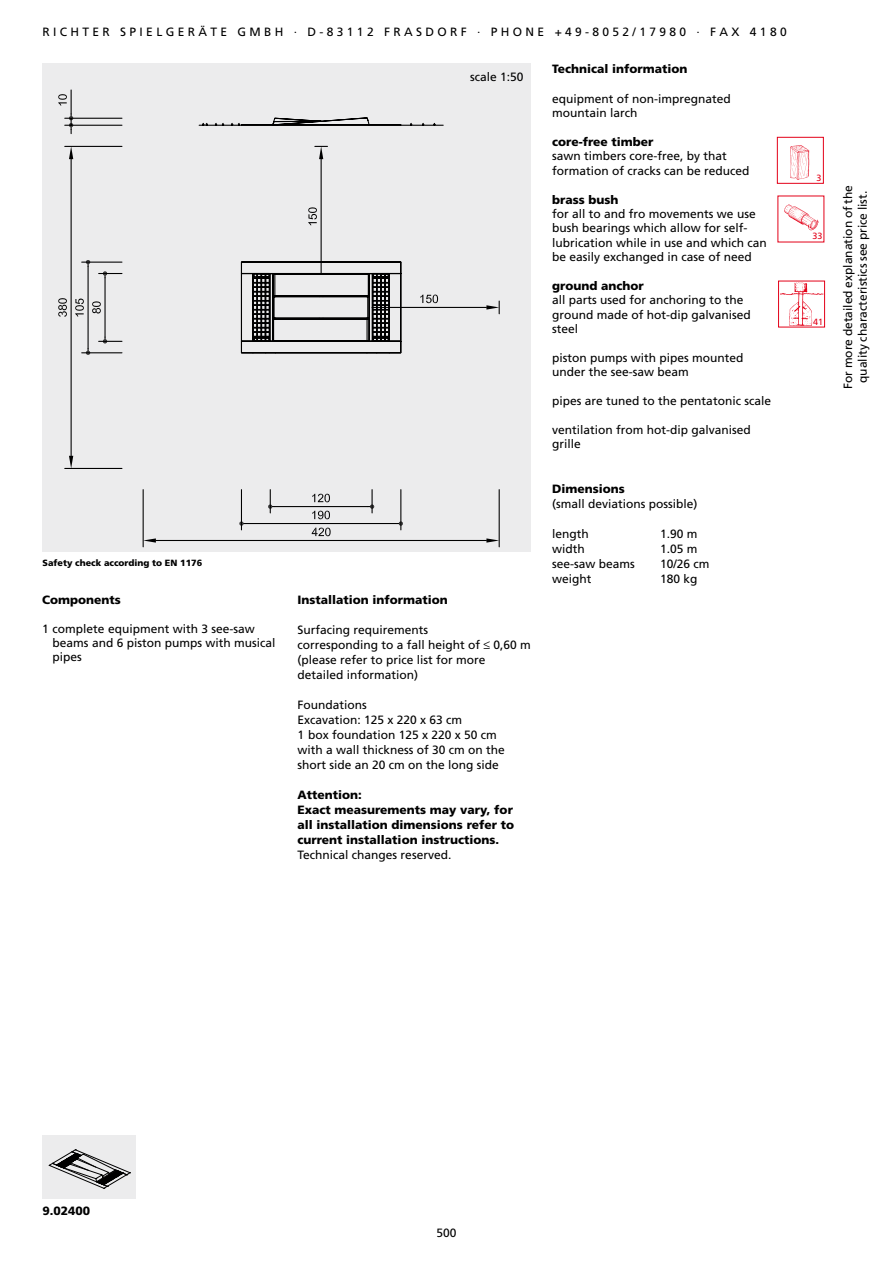
<style>
.page{position:relative;width:893px;height:1263px;background:#fff}
.page>*{position:absolute;margin:0;border:0;box-sizing:border-box;transform-origin:0 0}
.t1{font:12px/14.4px "Frutiger LT";color:#000}
.t2{font:900 12px/15px "Frutiger LT";color:#000}
.t3{font:12px "Frutiger LT";letter-spacing:.28em;color:#000}
.t4{font:900 9px "Frutiger LT";color:#000}
.t5{font:9px "Frutiger LT";color:#e30018}
.s1{font-family:"Script MT Bold"}
</style>
<div class="page">
<div style="left:777px;top:137px;width:47px;height:47px;border:1px solid #e30018"></div>
<img style="left:790px;top:145px;width:20px;height:34px">
<img style="left:784px;top:204px;width:35px;height:27px">
<div style="left:778px;top:281px;width:47px;height:46px;border:1px solid #e30018"></div>
<img style="left:780px;top:281px;width:44px;height:47px">
<div style="left:43px;top:1135px;width:93px;height:64px;background:#ececed"></div>
<div style="left:43px;top:63px;width:488px;height:489px;background:#ececed"></div>
<hr style="left:372px;top:307px;width:114px;height:1px;background:#000">
<svg style="left:486px;top:301px;width:14px;height:13px"></svg>
<hr style="left:274px;top:506px;width:94px;height:1px;background:#000">
<svg style="left:368px;top:490px;width:6px;height:23px"></svg>
<svg style="left:268px;top:490px;width:6px;height:23px"></svg>
<svg style="left:312px;top:494px;width:18px;height:8px"></svg>
<hr style="left:241px;top:490px;width:1px;height:40px;background:#000">
<hr style="left:400px;top:490px;width:1px;height:40px;background:#000">
<hr style="left:246px;top:523px;width:151px;height:1px;background:#000">
<svg style="left:239px;top:521px;width:7px;height:5px"></svg>
<svg style="left:397px;top:521px;width:6px;height:5px"></svg>
<svg style="left:312px;top:511px;width:18px;height:8px"></svg>
<hr style="left:104px;top:278px;width:2px;height:59px;background:#000">
<svg style="left:99px;top:337px;width:23px;height:6px"></svg>
<svg style="left:99px;top:271px;width:23px;height:7px"></svg>
<svg style="left:92px;top:301px;width:9px;height:12px"></svg>
<hr style="left:82px;top:352px;width:40px;height:1px;background:#000">
<hr style="left:82px;top:262px;width:40px;height:1px;background:#000">
<hr style="left:88px;top:266px;width:1px;height:82px;background:#000">
<svg style="left:86px;top:348px;width:4px;height:7px"></svg>
<svg style="left:86px;top:260px;width:4px;height:6px"></svg>
<svg style="left:75px;top:299px;width:9px;height:17px"></svg>
<hr style="left:143px;top:490px;width:1px;height:57px;background:#000">
<hr style="left:499px;top:490px;width:1px;height:57px;background:#000">
<hr style="left:156px;top:540px;width:330px;height:1px;background:#000">
<svg style="left:143px;top:538px;width:13px;height:5px"></svg>
<svg style="left:486px;top:538px;width:13px;height:5px"></svg>
<svg style="left:312px;top:528px;width:19px;height:8px"></svg>
<hr style="left:65px;top:468px;width:57px;height:1px;background:#000">
<hr style="left:65px;top:146px;width:57px;height:1px;background:#000">
<hr style="left:71px;top:159px;width:1px;height:297px;background:#000">
<svg style="left:69px;top:456px;width:4px;height:12px"></svg>
<svg style="left:69px;top:146px;width:4px;height:13px"></svg>
<svg style="left:58px;top:298px;width:9px;height:19px"></svg>
<hr style="left:65px;top:125px;width:57px;height:1px;background:#000">
<hr style="left:65px;top:118px;width:57px;height:1px;background:#000">
<svg style="left:58px;top:90px;width:15px;height:44px"></svg>
<svg style="left:198px;top:117px;width:246px;height:237px"></svg>
<svg style="left:49px;top:1149px;width:82px;height:40px"></svg>
<p class="t3" style="left:43px;top:25px;width:746px">RICHTER SPIELGERÄTE GMBH · D-83112 FRASDORF · PHONE +49-8052/17980 · FAX 4180</p>
<p class="t4" style="left:43px;top:557px;width:161px">Safety check according to EN 1176</p>
<p class="t2" style="left:42px;top:592px;width:80px">Components</p>
<p class="t1" style="left:53px;top:621px;width:224px;text-indent:-11px">1 complete equipment with 3 see-saw beams and 6 piston pumps with musical pipes</p>
<p class="t1" style="left:470px;top:70px;width:55px">scale 1:50</p>
<p class="t2" style="left:297px;top:592px;width:152px">Installation information</p>
<p class="t1" style="left:297px;top:622px;width:235px;line-height:15px">Surfacing requirements<br>corresponding to a fall height of <span class="s1">≤</span> 0,60 m (please refer to price list for more detailed information)</p>
<p class="t1" style="left:297px;top:697px;width:209px;line-height:15px">Foundations<br>Excavation: 125 x 220 x 63 cm<br>1 box foundation 125 x 220 x 50 cm with a wall thickness of 30 cm on the short side an 20 cm on the long side</p>
<p class="t2" style="left:297px;top:787px;width:218px">Attention:<br>Exact measurements may vary, for all installation dimensions refer to current installation instructions.</p>
<p class="t1" style="left:297px;top:847px;width:155px">Technical changes reserved.</p>
<p class="t2" style="left:552px;top:62px;width:137px">Technical information</p>
<p class="t1" style="left:552px;top:91px;width:180px">equipment of non-impregnated mountain larch</p>
<p class="t2" style="left:552px;top:134px;width:103px">core-free timber</p>
<p class="t1" style="left:552px;top:149px;width:199px">sawn timbers core-free, by that formation of cracks can be reduced</p>
<p class="t2" style="left:552px;top:192px;width:68px">brass bush</p>
<p class="t1" style="left:552px;top:207px;width:216px">for all to and fro movements we use bush bearings which allow for self&shy;lubrication while in use and which can be easily exchanged in case of need</p>
<p class="t2" style="left:552px;top:278px;width:93px">ground anchor</p>
<p class="t1" style="left:552px;top:293px;width:200px">all parts used for anchoring to the ground made of hot-dip galvanised steel</p>
<p class="t1" style="left:552px;top:351px;width:193px">piston pumps with pipes mounted under the see-saw beam</p>
<p class="t1" style="left:552px;top:394px;width:220px">pipes are tuned to the pentatonic scale</p>
<p class="t1" style="left:552px;top:423px;width:200px">ventilation from hot-dip galvanised grille</p>
<p class="t2" style="left:552px;top:482px;width:74px">Dimensions</p>
<p class="t1" style="left:552px;top:497px;width:147px">(small deviations possible)</p>
<p class="t1" style="left:552px;top:527px;width:38px">length</p>
<p class="t1" style="left:660px;top:527px;width:39px">1.90 m</p>
<p class="t1" style="left:552px;top:542px;width:34px">width</p>
<p class="t1" style="left:660px;top:542px;width:39px">1.05 m</p>
<p class="t1" style="left:552px;top:557px;width:84px">see-saw beams</p>
<p class="t1" style="left:660px;top:557px;width:51px">10/26 cm</p>
<p class="t1" style="left:552px;top:572px;width:41px">weight</p>
<p class="t1" style="left:660px;top:572px;width:39px">180 kg</p>
<p class="t5" style="left:817px;top:173px;width:7px">3</p>
<p class="t5" style="left:813px;top:231px;width:12px">33</p>
<p class="t5" style="left:813px;top:317px;width:12px">41</p>
<p class="t1" style="left:841px;top:389px;width:206px;text-align:center;rotate:-90deg">For more detailed explanation of the quality characteristics see price list.</p>
<p class="t2" style="left:43px;top:1203px;width:49px">9.02400</p>
<p class="t1" style="left:436px;top:1226px;width:22px">500</p>
</div>
